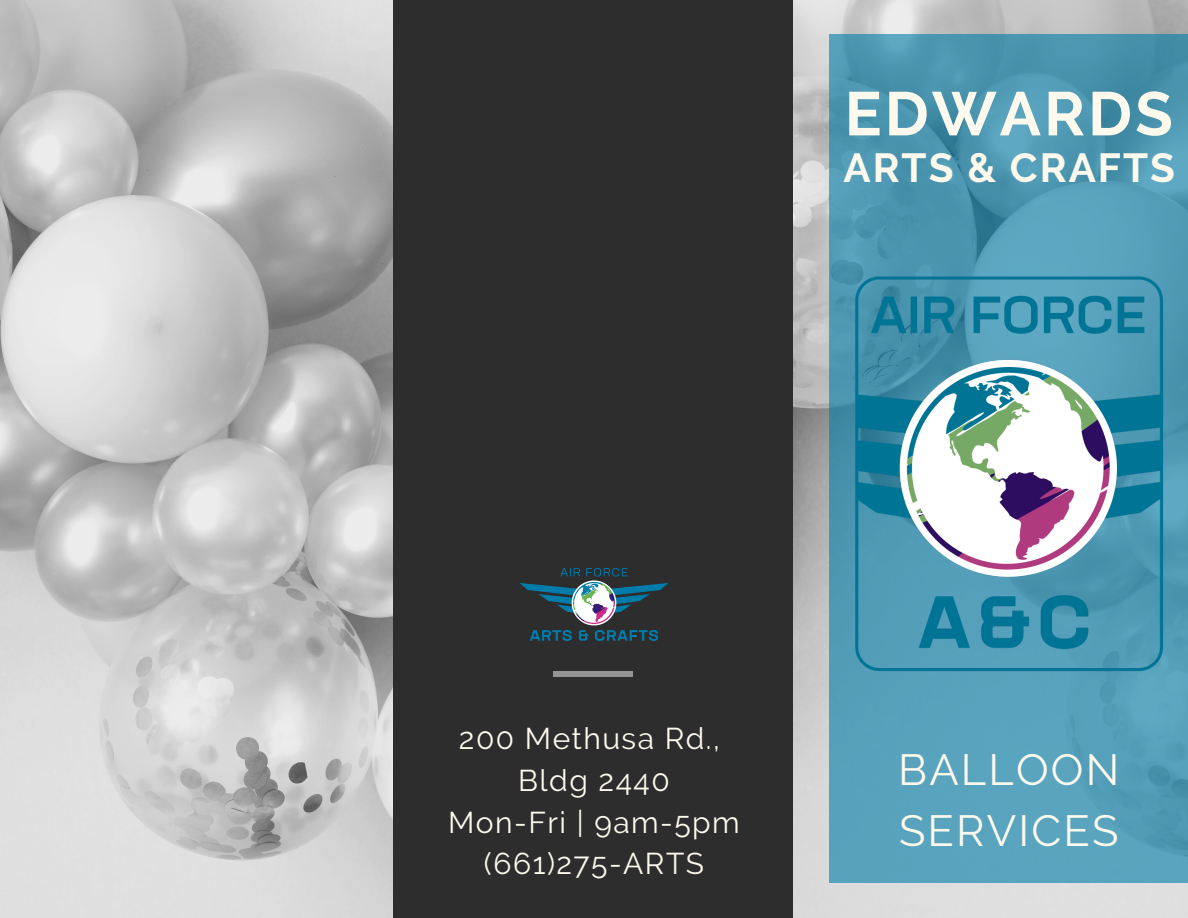
<style>
.page{position:relative;width:1188px;height:918px;background:#fff}
.page>*{position:absolute;margin:0;border:0;box-sizing:border-box;transform-origin:0 0}
.t1{font:700 61.5px "Raleway";letter-spacing:.05em;color:#fdf9ec}
.t2{font:43.5px "Raleway";letter-spacing:.05em;color:#fdf9ec}
.t3{font:700 40.5px "Raleway";letter-spacing:.05em;color:#fdf9ec}
.t4{font:30px "Raleway";letter-spacing:.05em;color:#fdf9ec}
</style>
<div class="page">
<img style="left:793px;top:0;width:395px;height:918px">
<svg style="left:830px;top:34px;width:358px;height:849px;background:#509bb5"></svg>
<img style="left:0;top:0;width:394px;height:918px">
<div style="left:394px;top:0;width:399px;height:918px;background:#2d2d2d"></div>
<div style="left:553px;top:672px;width:80px;height:5px;background:#949494"></div>
<img style="left:520px;top:568px;width:148px;height:104px">
<img style="left:793px;top:202px;width:395px;height:544px">
<p class="t1" style="left:845px;top:78px;width:330px">EDWARDS</p>
<p class="t3" style="left:843px;top:143px;width:333px">ARTS &amp; CRAFTS</p>
<p class="t4" style="left:459px;top:721px;width:262px">200 Methusa Rd.,</p>
<p class="t4" style="left:518px;top:763px;width:153px">Bldg 2440</p>
<p class="t4" style="left:448px;top:804px;width:293px">Mon-Fri | 9am-5pm</p>
<p class="t4" style="left:484px;top:846px;width:222px">(661)275-ARTS</p>
<p class="t2" style="left:898px;top:744px;width:223px">BALLOON</p>
<p class="t2" style="left:899px;top:805px;width:221px">SERVICES</p>
</div>
